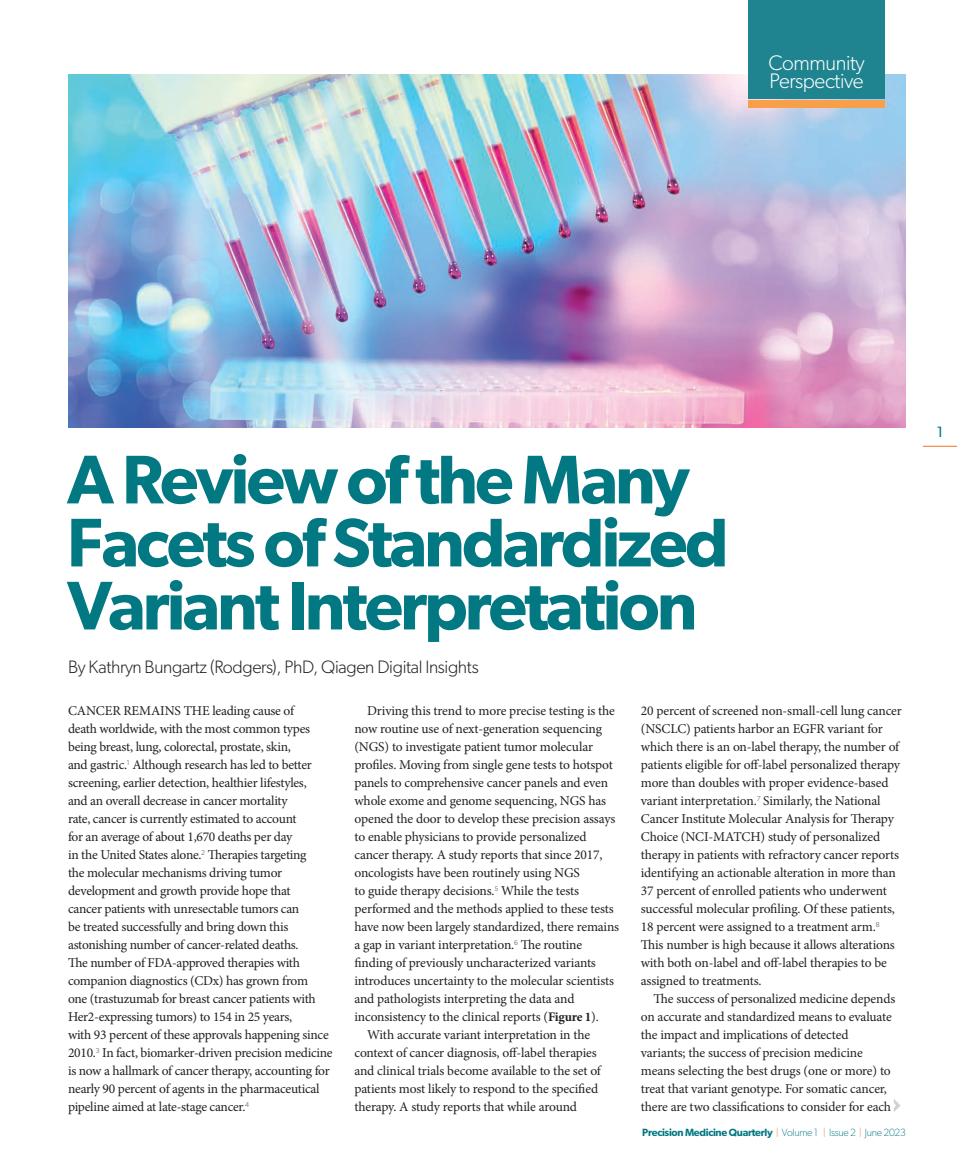
<style>
.page{position:relative;width:974px;height:1174px;background:#fff}
.page>*{position:absolute;margin:0;border:0;box-sizing:border-box;transform-origin:0 0}
.t1{font:600 69px/63px "Gibson";letter-spacing:-.04em;color:#027883}
.t2{font:300 21.15px/18.3px "Gibson";letter-spacing:-.02em;color:#fff}
.t3{font:300 18px "Gibson";letter-spacing:-.02em;color:#231f20}
.t4{font:15px "Gibson";color:#027883}
.t5{font:13.5px/18px "Minion Pro";letter-spacing:-.015em;color:#231f20}
.t6{font:600 10.5px "Gibson";letter-spacing:-.03em;color:#027883}
.s1{font-weight:700;font-size:13.2px}
.s2{font-weight:100;color:#f37124}
.s3{font-weight:100}
</style>
<div class="page">
<hr style="left:923px;top:446px;width:34px;height:1px;background:#f37124">
<img style="left:68px;top:74px;width:838px;height:353px">
<div style="left:748px;top:0;width:136px;height:98px;background:#1f848f"></div>
<div style="left:748px;top:101px;width:136px;height:7px;background:#f89f49"></div>
<svg style="left:894px;top:1099px;width:6px;height:13px"></svg>
<h2 class="t2" style="left:768px;top:53px;width:98px">Community<br>Perspective</h2>
<h1 class="t1" style="left:67px;top:446px;width:663px">A Review of the Many<br>Facets of Standardized<br>Variant Interpretation</h1>
<h3 class="t3" style="left:68px;top:656px;width:412px">By Kathryn Bungartz (Rodgers), PhD, Qiagen Digital Insights</h3>
<p class="t5" style="left:68px;top:702px;width:266px">CANCER REMAINS THE leading cause of<br>death worldwide, with the most common types being breast, lung, colorectal, prostate, skin,<br>and gastric.<sup>1</sup> Although research has led to better screening, earlier detection, healthier lifestyles,<br>and an overall decrease in cancer mortality<br>rate, cancer is currently estimated to account<br>for an average of about 1,670 deaths per day<br>in the United States alone.<sup>2</sup> Therapies targeting<br>the molecular mechanisms driving tumor development and growth provide hope that<br>cancer patients with unresectable tumors can<br>be treated successfully and bring down this astonishing number of cancer‑related deaths.<br>The number of FDA‑approved therapies with companion diagnostics (CDx) has grown from<br>one (trastuzumab for breast cancer patients with Her2-expressing tumors) to 154 in 25 years,<br>with 93 percent of these approvals happening since 2010.<sup>3</sup> In fact, biomarker‑driven precision medicine is now a hallmark of cancer therapy, accounting for nearly 90 percent of agents in the pharmaceutical pipeline aimed at late‑stage cancer.<sup>4</sup></p>
<p class="t5" style="left:367px;top:702px;width:249px">Driving this trend to more precise testing is the</p>
<p class="t5" style="left:354px;top:720px;width:249px">now routine use of next-generation sequencing</p>
<p class="t5" style="left:354px;top:738px;width:240px">(NGS) to investigate patient tumor molecular</p>
<p class="t5" style="left:354px;top:756px;width:260px">profiles. Moving from single gene tests to hotspot</p>
<p class="t5" style="left:354px;top:774px;width:255px">panels to comprehensive cancer panels and even</p>
<p class="t5" style="left:354px;top:792px;width:253px">whole exome and genome sequencing, NGS has</p>
<p class="t5" style="left:354px;top:810px;width:262px">opened the door to develop these precision assays</p>
<p class="t5" style="left:354px;top:828px;width:234px">to enable physicians to provide personalized</p>
<p class="t5" style="left:354px;top:846px;width:250px">cancer therapy. A study reports that since 2017,</p>
<p class="t5" style="left:354px;top:864px;width:227px">oncologists have been routinely using NGS</p>
<p class="t5" style="left:354px;top:882px;width:226px">to guide therapy decisions.<sup>5</sup> While the tests</p>
<p class="t5" style="left:354px;top:900px;width:261px">performed and the methods applied to these tests</p>
<p class="t5" style="left:354px;top:918px;width:266px">have now been largely standardized, there remains</p>
<p class="t5" style="left:354px;top:936px;width:229px">a gap in variant interpretation.<sup>6</sup> The routine</p>
<p class="t5" style="left:354px;top:954px;width:243px">finding of previously uncharacterized variants</p>
<p class="t5" style="left:354px;top:972px;width:261px">introduces uncertainty to the molecular scientists</p>
<p class="t5" style="left:354px;top:990px;width:222px">and pathologists interpreting the data and</p>
<p class="t5" style="left:354px;top:1008px;width:246px">inconsistency to the clinical reports (<span class="s1">Figure 1</span>).</p>
<p class="t5" style="left:367px;top:1026px;width:225px">With accurate variant interpretation in the</p>
<p class="t5" style="left:354px;top:1044px;width:244px">context of cancer diagnosis, off-label therapies</p>
<p class="t5" style="left:354px;top:1062px;width:248px">and clinical trials become available to the set of</p>
<p class="t5" style="left:354px;top:1080px;width:245px">patients most likely to respond to the specified</p>
<p class="t5" style="left:354px;top:1098px;width:224px">therapy. A study reports that while around</p>
<p class="t5" style="left:641px;top:702px;width:263px">20 percent of screened non-small-cell lung cancer (NSCLC) patients harbor an EGFR variant for which there is an on-label therapy, the number of patients eligible for off-label personalized therapy more than doubles with proper evidence-based variant interpretation.<sup>7</sup> Similarly, the National Cancer Institute Molecular Analysis for Therapy Choice (NCI-MATCH) study of personalized therapy in patients with refractory cancer reports identifying an actionable alteration in more than 37 percent of enrolled patients who underwent successful molecular profiling. Of these patients, 18 percent were assigned to a treatment arm.<sup>8<br></sup>This number is high because it allows alterations with both on-label and off-label therapies to be assigned to treatments.</p>
<p class="t5" style="left:641px;top:990px;width:256px;text-indent:13px">The success of personalized medicine depends on accurate and standardized means to evaluate the impact and implications of detected variants; the success of precision medicine means selecting the best drugs (one or more) to treat that variant genotype. For somatic cancer, there are two classifications to consider for each</p>
<p class="t6" style="left:642px;top:1125px;width:265px">Precision Medicine Quarterly <span class="s2">|</span> <span class="s3">Volume 1</span> <span class="s2">|</span> <span class="s3">Issue 2</span> <span class="s2">|</span> <span class="s3">June 2023</span></p>
<p class="t4" style="left:936px;top:423px;width:8px">1</p>
</div>
